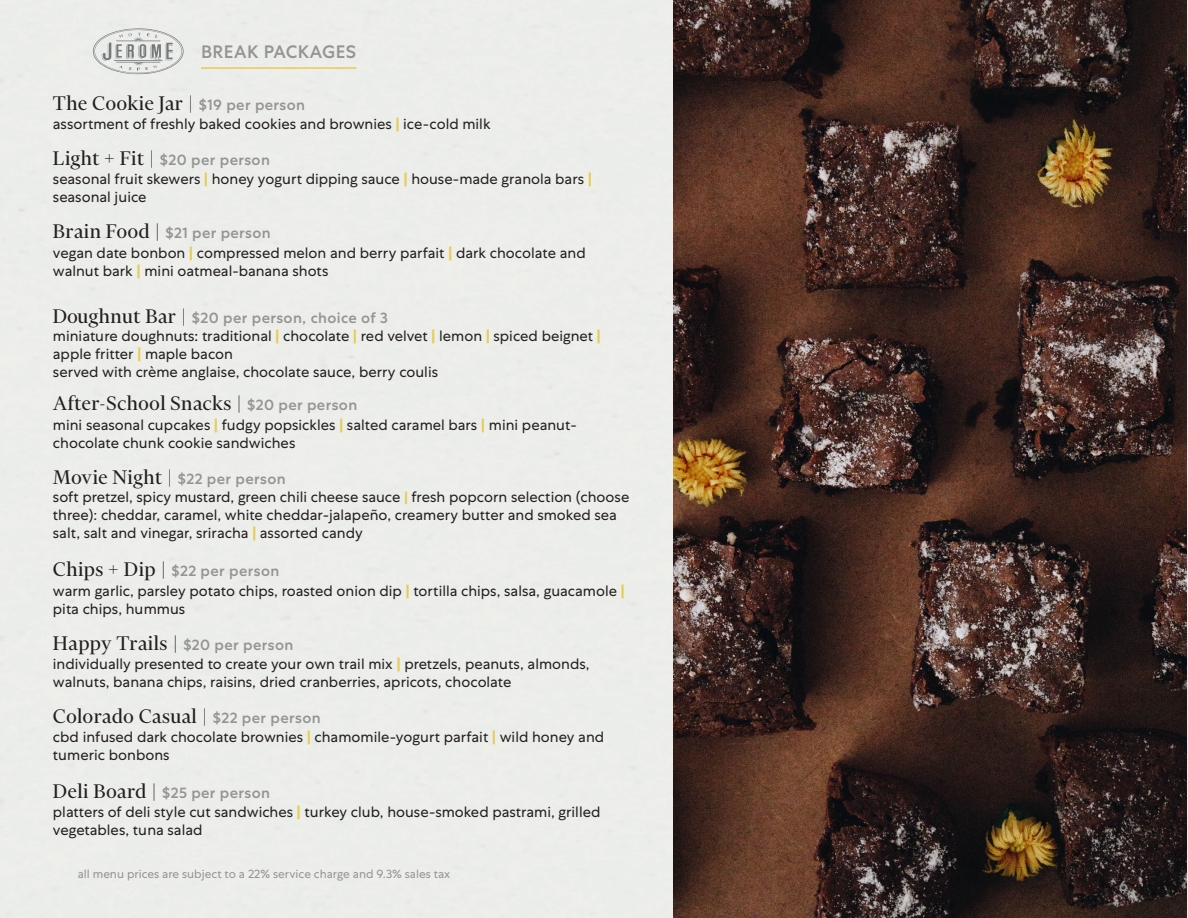
<style>
.page{position:relative;width:1188px;height:918px;background:#ecedea}
.page>*{position:absolute;margin:0;border:0;box-sizing:border-box;transform-origin:0 0}
.t1{font:22.5px "Financier Display";letter-spacing:.025em;color:#231f20}
.t2{font:500 18px "Centra No 1";letter-spacing:.025em;color:#959494}
.t3{font:15px/18px "Centra No 1";color:#231f20}
.t4{font:500 15px "Centra No 1";letter-spacing:.025em;color:#959494}
.t5{font:12px "Centra No 1";color:#969394}
.s1{font-family:"Centra No 1";font-weight:500;font-size:15px;color:#959494}
.s2{font-weight:700;color:#e7cb53}
.s3{font-family:"Financier Display";font-weight:400;font-size:22.5px;color:#231f20}
.s4{color:#000}
.s5{font-weight:700;font-size:13.5px;color:#e7cb53}
</style>
<div class="page">
<img style="left:674px;top:0;width:512px;height:918px">
<hr style="left:201px;top:67px;width:155px;height:2px;background:#e7cb53">
<svg style="left:91px;top:28px;width:95px;height:47px;background:#d5d7d5"></svg>
<p class="t2" style="left:201px;top:41px;width:157px">BREAK PACKAGES</p>
<p class="t1" style="left:53px;top:91px;width:254px">The Cookie Jar | <span class="s1">$19 per person</span></p>
<p class="t3" style="left:53px;top:115px;width:439px">assortment of freshly baked cookies and brownies <span class="s2">|</span> ice-cold milk</p>
<p class="t4" style="left:53px;top:151px;width:219px"><span class="s3">Light + Fit |</span> $20 per person</p>
<p class="t3" style="left:53px;top:170px;width:541px">seasonal fruit skewers <span class="s2">|</span> honey yogurt dipping sauce <span class="s2">|</span> house-made granola bars <span class="s2">| </span>seasonal juice</p>
<p class="t4" style="left:53px;top:224px;width:219px"><span class="s3">Brain Food |</span> $21 per person</p>
<p class="t3" style="left:53px;top:243px;width:534px">vegan date bonbon <span class="s2">|</span> compressed melon and berry parfait <span class="s2">|</span> dark chocolate and walnut bark <span class="s2">|</span> mini oatmeal-banana shots</p>
<p class="t4" style="left:53px;top:309px;width:337px"><span class="s3">Doughnut Bar |</span> $20 per person, choice of 3</p>
<p class="t3" style="left:53px;top:327px;width:550px">miniature doughnuts<span class="s4">:</span> traditional <span class="s2">|</span> chocolate <span class="s2">|</span> red velvet <span class="s2">|</span> lemon <span class="s2">|</span> spiced beignet <span class="s2">| </span>apple fritter <span class="s2">|</span> maple bacon</p>
<p class="t3" style="left:53px;top:363px;width:387px">served with crème anglaise, chocolate sauce, berry coulis</p>
<p class="t1" style="left:53px;top:392px;width:306px">After-School Snacks | <span class="s1">$20 per person</span></p>
<p class="t3" style="left:53px;top:415px;width:525px">mini seasonal cupcakes <span class="s2">|</span> fudgy popsickles <span class="s2">|</span> salted caramel bars <span class="s2">|</span> mini peanut&shy;chocolate chunk cookie sandwiches</p>
<p class="t4" style="left:53px;top:470px;width:234px"><span class="s3">Movie Night |</span> $22 per person</p>
<p class="t3" style="left:53px;top:487px;width:578px">soft pretzel, spicy mustard, green chili cheese sauce <span class="s5">|</span> fresh popcorn selection (choose three): cheddar, caramel, white cheddar-jalapeño, creamery butter and smoked sea salt, salt and vinegar, sriracha <span class="s2">|</span> assorted candy</p>
<p class="t4" style="left:53px;top:562px;width:228px"><span class="s3">Chips + Dip |</span> $22 per person</p>
<p class="t3" style="left:53px;top:581px;width:574px">warm garlic, parsley potato chips, roasted onion dip <span class="s2">|</span> tortilla chips, salsa, guacamole <span class="s2">| </span>pita chips, hummus</p>
<p class="t1" style="left:53px;top:631px;width:242px">Happy Trails | <span class="s1">$20 per person</span></p>
<p class="t3" style="left:53px;top:655px;width:538px">individually presented to create your own trail mix <span class="s2">|</span> pretzels, peanuts, almonds, walnuts, banana chips, raisins, dried cranberries, apricots, chocolate</p>
<p class="t1" style="left:53px;top:705px;width:269px">Colorado Casual | <span class="s1">$22 per person</span></p>
<p class="t3" style="left:53px;top:728px;width:553px">cbd infused dark chocolate brownies <span class="s2">|</span> chamomile-yogurt parfait <span class="s2">|</span> wild honey and tumeric bonbons</p>
<p class="t4" style="left:53px;top:784px;width:219px"><span class="s3">Deli Board |</span> $25 per person</p>
<p class="t3" style="left:53px;top:803px;width:549px">platters of deli style cut sandwiches <span class="s2">|</span> turkey club, house-smoked pastrami, grilled vegetables, tuna salad</p>
<p class="t5" style="left:78px;top:866px;width:374px">all menu prices are subject to a 22% service charge and 9.3% sales tax</p>
<p class="t4" style="left:1119px;top:877px;width:10px">6</p>
</div>
